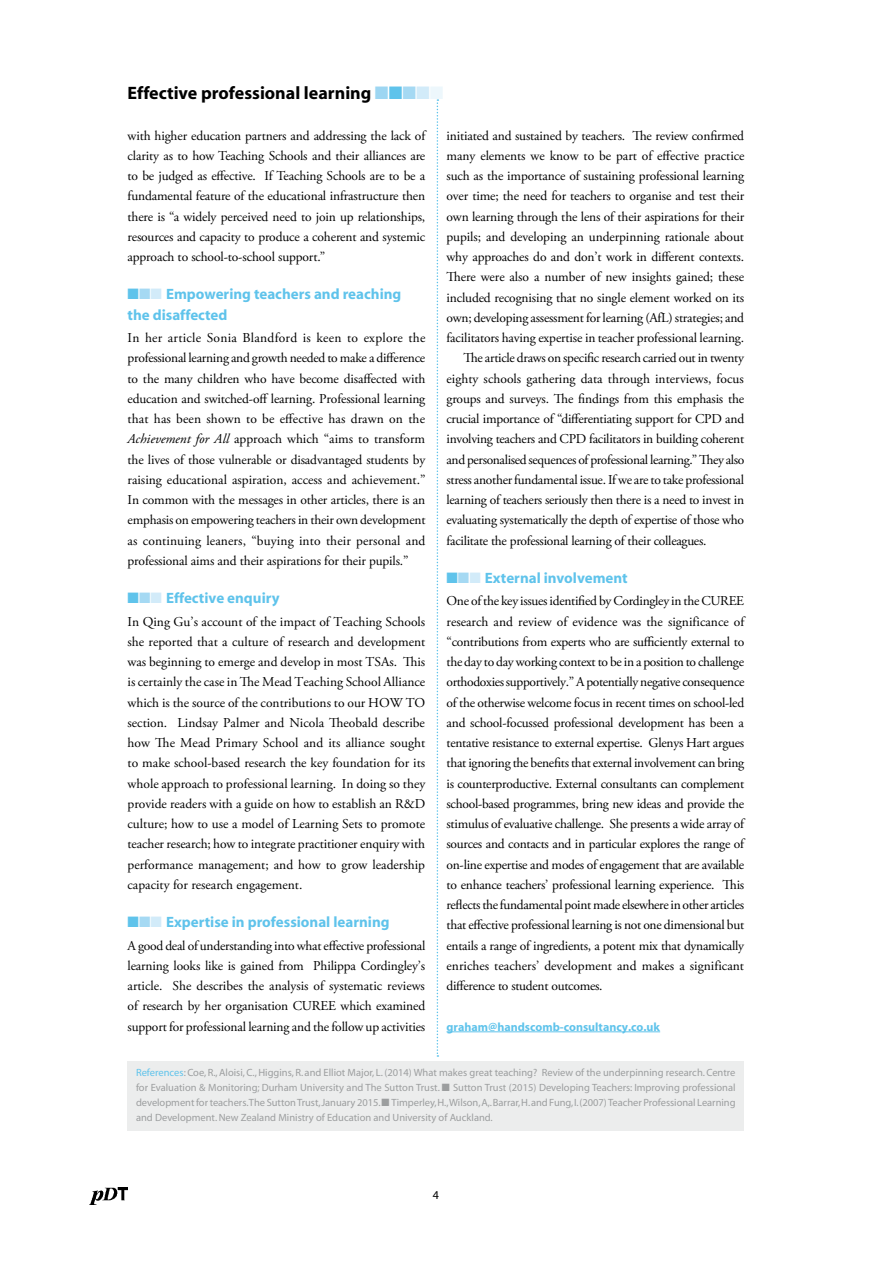
<style>
.page{position:relative;width:893px;height:1263px;background:#fff}
.page>*{position:absolute;margin:0;border:0;box-sizing:border-box;transform-origin:0 0}
.t1{font:18px "Myriad MM 700 600";color:#000}
.t2{font:15px/20.2px "Myriad MM 700 600";color:#5fc3eb}
.t3{font:13.5px/20.2px "Adobe Garamond Pro";letter-spacing:-.01em;color:#000;text-align:justify}
.t4{font:12px "Myriad MM 700 600";color:#5fc3eb}
.t5{font:12px "Myriad MM 400 600";color:#000}
.t6{font:10.5px/15px "Myriad MM 400 600";color:#9c9e9f;text-align:justify}
.s1{color:#9dd6f2}
.s2{color:#5fc3eb}
.s3{color:#a5d9f3}
.s4{color:#d2ebf9}
.s5{color:#edf7fc}
.s6{font-style:italic}
</style>
<div class="page">
<img style="left:90px;top:1187px;width:38px;height:17px">
<hr style="left:446px;top:1031px;width:214px;height:1px;background:#5fc3eb">
<div style="left:128px;top:1061px;width:616px;height:70px;background:#eceded"></div>
<svg style="left:437px;top:99px;width:1px;height:958px"></svg>
<h1 class="t1" style="left:128px;top:84px;width:317px">Effective professional learning <span class="s1">■</span><span class="s2">■</span><span class="s3">■</span><span class="s4">■</span><span class="s5">■</span></h1>
<p class="t3" style="left:128px;top:126px;width:299px">with higher education partners and addressing the lack of clarity as to how Teaching Schools and their alliances are to be judged as effective. If Teaching Schools are to be a fundamental feature of the educational infrastructure then there is “a widely perceived need to join up relationships, resources and capacity to produce a coherent and systemic approach to school-to-school support.”</p>
<p class="t2" style="left:128px;top:285px;width:275px">■<span class="s3">■</span><span class="s4">■</span> Empowering teachers and reaching the disaffected</p>
<p class="t3" style="left:128px;top:328px;width:299px">In her article Sonia Blandford is keen to explore the professional learning and growth needed to make a difference to the many children who have become disaffected with education and switched-off learning. Professional learning that has been shown to be effective has drawn on the <span class="s6">Achievement for All</span> approach which “aims to transform the lives of those vulnerable or disadvantaged students by raising educational aspiration, access and achievement.” In common with the messages in other articles, there is an emphasis on empowering teachers in their own development as continuing leaners, “buying into their personal and professional aims and their aspirations for their pupils.”</p>
<p class="t2" style="left:128px;top:589px;width:154px">■<span class="s3">■</span><span class="s4">■</span> Effective enquiry</p>
<p class="t3" style="left:128px;top:612px;width:299px">In Qing Gu’s account of the impact of Teaching Schools she reported that a culture of research and development was beginning to emerge and develop in most TSAs. This is certainly the case in The Mead Teaching School Alliance which is the source of the contributions to our HOW TO section. Lindsay Palmer and Nicola Theobald describe how The Mead Primary School and its alliance sought to make school-based research the key foundation for its whole approach to professional learning. In doing so they provide readers with a guide on how to establish an R&amp;D culture; how to use a model of Learning Sets to promote teacher research; how to integrate practitioner enquiry with performance management; and how to grow leadership capacity for research engagement.</p>
<p class="t2" style="left:128px;top:913px;width:263px">■<span class="s3">■</span><span class="s4">■</span> Expertise in professional learning</p>
<p class="t3" style="left:128px;top:936px;width:299px">A good deal of understanding into what effective professional learning looks like is gained from Philippa Cordingley’s article. She describes the analysis of systematic reviews of research by her organisation CUREE which examined support for professional learning and the follow up activities</p>
<p class="t3" style="left:446px;top:126px;width:299px">initiated and sustained by teachers. The review confirmed</p>
<p class="t3" style="left:446px;top:146px;width:299px">many elements we know to be part of effective practice</p>
<p class="t3" style="left:446px;top:166px;width:299px">such as the importance of sustaining professional learning</p>
<p class="t3" style="left:446px;top:186px;width:299px">over time; the need for teachers to organise and test their</p>
<p class="t3" style="left:446px;top:207px;width:299px">own learning through the lens of their aspirations for their</p>
<p class="t3" style="left:446px;top:227px;width:299px">pupils; and developing an underpinning rationale about</p>
<p class="t3" style="left:446px;top:247px;width:299px">why approaches do and don’t work in different contexts.</p>
<p class="t3" style="left:446px;top:267px;width:299px">There were also a number of new insights gained; these</p>
<p class="t3" style="left:446px;top:288px;width:299px">included recognising that no single element worked on its</p>
<p class="t3" style="left:446px;top:308px;width:299px">own; developing assessment for learning (AfL) strategies; and</p>
<p class="t3" style="left:446px;top:328px;width:299px">facilitators having expertise in teacher professional learning.</p>
<p class="t3" style="left:463px;top:348px;width:282px">The article draws on specific research carried out in twenty</p>
<p class="t3" style="left:446px;top:369px;width:299px">eighty schools gathering data through interviews, focus</p>
<p class="t3" style="left:446px;top:389px;width:299px">groups and surveys. The findings from this emphasis the</p>
<p class="t3" style="left:446px;top:409px;width:299px">crucial importance of “differentiating support for CPD and</p>
<p class="t3" style="left:446px;top:429px;width:299px">involving teachers and CPD facilitators in building coherent</p>
<p class="t3" style="left:446px;top:450px;width:299px">and personalised sequences of professional learning.” They also</p>
<p class="t3" style="left:446px;top:470px;width:299px">stress another fundamental issue. If we are to take professional</p>
<p class="t3" style="left:446px;top:490px;width:299px">learning of teachers seriously then there is a need to invest in</p>
<p class="t3" style="left:446px;top:510px;width:299px">evaluating systematically the depth of expertise of those who</p>
<p class="t3" style="left:446px;top:531px;width:261px">facilitate the professional learning of their colleagues.</p>
<p class="t2" style="left:446px;top:569px;width:183px">■<span class="s3">■</span><span class="s4">■</span> External involvement</p>
<p class="t3" style="left:446px;top:591px;width:299px">One of the key issues identified by Cordingley in the CUREE research and review of evidence was the significance of “contributions from experts who are sufficiently external to the day to day working context to be in a position to challenge orthodoxies supportively.” A potentially negative consequence of the otherwise welcome focus in recent times on school-led and school-focussed professional development has been a tentative resistance to external expertise. Glenys Hart argues that ignoring the benefits that external involvement can bring is counterproductive. External consultants can complement school-based programmes, bring new ideas and provide the stimulus of evaluative challenge. She presents a wide array of sources and contacts and in particular explores the range of on-line expertise and modes of engagement that are available to enhance teachers’ professional learning experience. This reflects the fundamental point made elsewhere in other articles that effective professional learning is not one dimensional but entails a range of ingredients, a potent mix that dynamically enriches teachers’ development and makes a significant difference to student outcomes.</p>
<p class="t4" style="left:446px;top:1021px;width:215px">graham@handscomb-consultancy.co.uk</p>
<p class="t6" style="left:136px;top:1065px;width:601px"><span class="s2">References</span>: Coe, R., Aloisi, C., Higgins, R. and Elliot Major, L. (2014) What makes great teaching? Review of the underpinning research. Centre for Evaluation &amp; Monitoring; Durham University and The Sutton Trust. ■ Sutton Trust (2015) Developing Teachers: Improving professional development for teachers.The Sutton Trust, January 2015. ■ Timperley, H.,Wilson, A,. Barrar, H. and Fung, I. (2007) Teacher Professional Learning and Development. New Zealand Ministry of Education and University of Auckland.</p>
<p class="t5" style="left:433px;top:1189px;width:8px">4</p>
</div>
